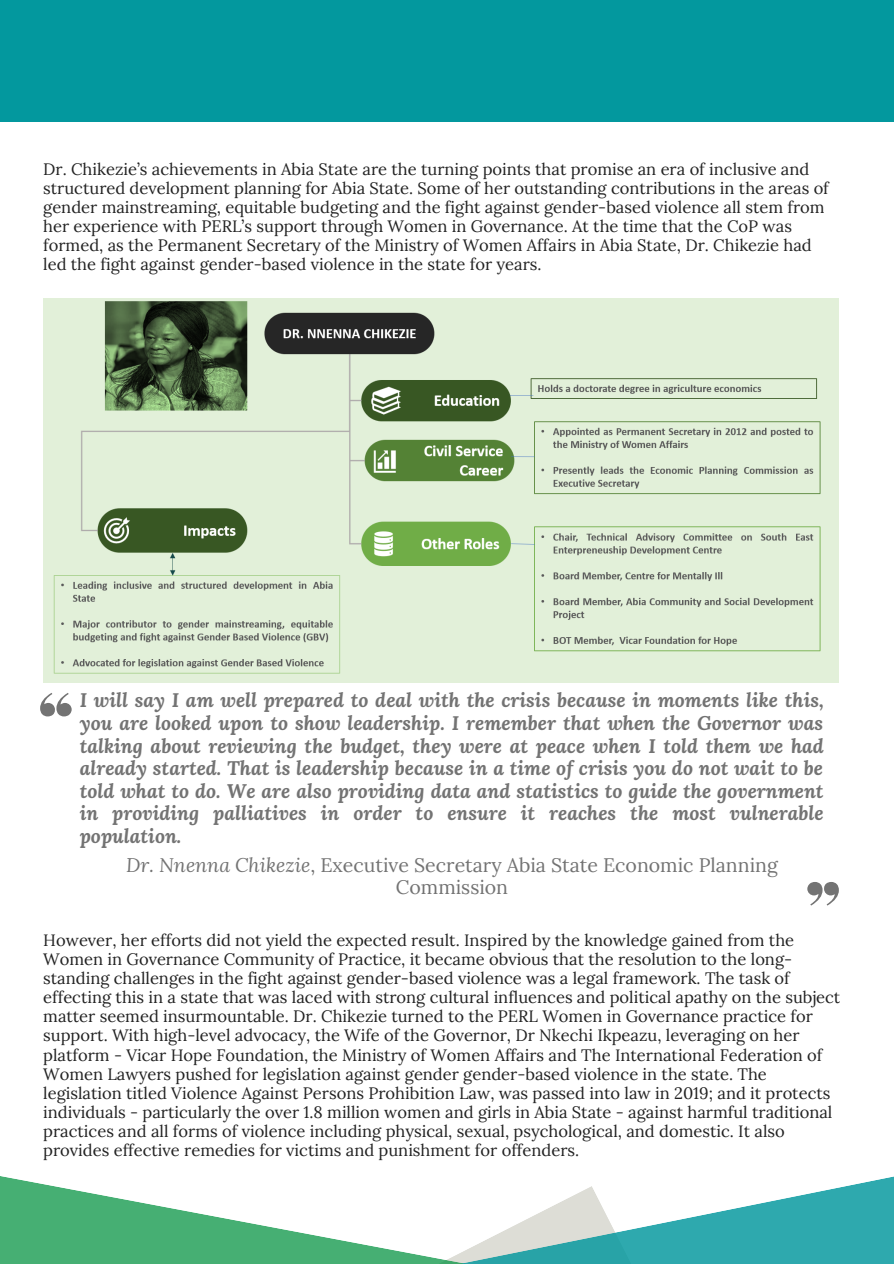
<style>
.page{position:relative;width:894px;height:1264px;background:#fff}
.page>*{position:absolute;margin:0;border:0;box-sizing:border-box;transform-origin:0 0}
.t1{font:italic 700 19.5px/22.5px "Lora";color:#737373;text-align:justify}
.t2{font:19.5px/22.5px "Lora";color:#737373;text-align:center}
.t3{font:16.5px/19.2px "Lora";color:#222}
.s1{font-style:italic}
</style>
<div class="page">
<svg style="left:0;top:1176px;width:349px;height:87px;fill:#46af73"></svg>
<svg style="left:349px;top:1176px;width:544px;height:87px"></svg>
<div style="left:0;top:0;width:893px;height:121px;background:#03989e"></div>
<img style="left:43px;top:298px;width:795px;height:384px">
<svg style="left:807px;top:882px;width:31px;height:23px"></svg>
<svg style="left:40px;top:693px;width:32px;height:23px"></svg>
<p class="t3" style="left:43px;top:159px;width:787px">Dr. Chikezie’s achievements in Abia State are the turning points that promise an era of inclusive and structured development planning for Abia State. Some of her outstanding contributions in the areas of gender mainstreaming, equitable budgeting and the fight against gender-based violence all stem from her experience with PERL’s support through Women in Governance. At the time that the CoP was formed, as the Permanent Secretary of the Ministry of Women Affairs in Abia State, Dr. Chikezie had led the fight against gender-based violence in the state for years.</p>
<p class="t1" style="left:80px;top:688px;width:745px">I will say I am well prepared to deal with the crisis because in moments like this, you are looked upon to show leadership. I remember that when the Governor was talking about reviewing the budget, they were at peace when I told them we had already started. That is leadership because in a time of crisis you do not wait to be told what to do. We are also providing data and statistics to guide the government in providing palliatives in order to ensure it reaches the most vulnerable population.</p>
<p class="t2" style="left:126px;top:853px;width:653px"><span class="s1">Dr. Nnenna Chikezie</span>, Executive Secretary Abia State Economic Planning<br>Commission</p>
<p class="t3" style="left:43px;top:930px;width:798px">However, her efforts did not yield the expected result. Inspired by the knowledge gained from the Women in Governance Community of Practice, it became obvious that the resolution to the long&shy;standing challenges in the fight against gender-based violence was a legal framework. The task of effecting this in a state that was laced with strong cultural influences and political apathy on the subject matter seemed insurmountable. Dr. Chikezie turned to the PERL Women in Governance practice for support. With high-level advocacy, the Wife of the Governor, Dr Nkechi Ikpeazu, leveraging on her platform - Vicar Hope Foundation, the Ministry of Women Affairs and The International Federation of Women Lawyers pushed for legislation against gender gender-based violence in the state. The legislation titled Violence Against Persons Prohibition Law, was passed into law in 2019; and it protects individuals - particularly the over 1.8 million women and girls in Abia State - against harmful traditional practices and all forms of violence including physical, sexual, psychological, and domestic. It also provides effective remedies for victims and punishment for offenders.</p>
</div>
